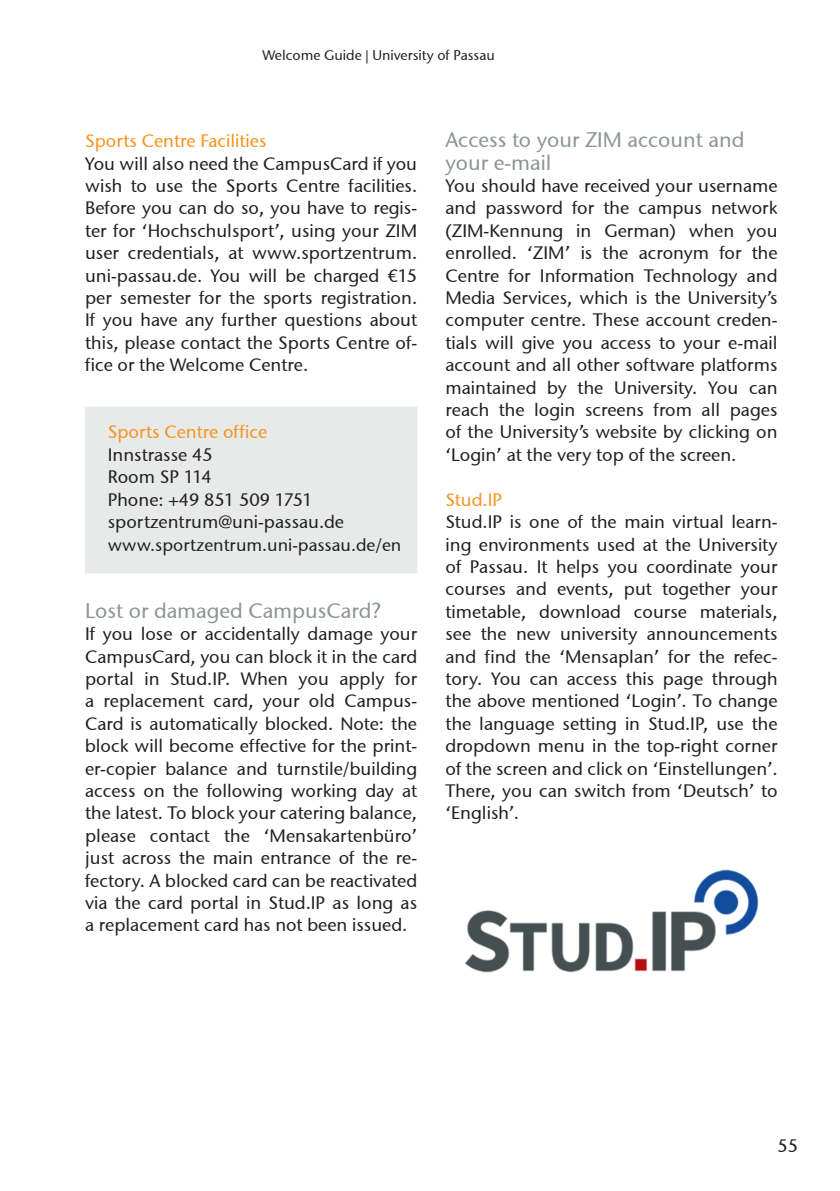
<style>
.page{position:relative;width:840px;height:1191px;background:#fff}
.page>*{position:absolute;margin:0;border:0;box-sizing:border-box;transform-origin:0 0}
.Überschrift_2{font:21px/22.4px "Stone Sans OSITCTT Medium";color:#8c9595}
.Fließtext{font:18px/22.4px "Stone Sans ITCTT Medium";color:#231f20;text-align:justify}
.Überschrift_3{font:18px "Stone Sans ITCTT Medium";color:#f7931d}
.Fließtext-2{font:18px "Stone Sans ITCTT Medium";color:#f7931d}
.Fließtext-3{font:17.4px "Stone Sans ITCTT Medium";color:#231f20}
.t1{font:14px "Stone Sans ITCTT Medium";color:#231f20}
</style>
<div class="page">
<img style="left:465px;top:869px;width:294px;height:104px">
<div style="left:85px;top:407px;width:332px;height:166px;background:#e8eaea"></div>
<p class="t1" style="left:262px;top:47px;width:234px">Welcome Guide | University of Passau</p>
<p class="Überschrift_3" style="left:85px;top:130px;width:183px">Sports Centre Facilities</p>
<p class="Fließtext" style="left:85px;top:152px;width:333px">You will also need the CampusCard if you wish to use the Sports Centre facilities.<br>Before you can do so, you have to regis&shy;ter for ‘Hochschulsport’, using your ZIM user credentials, at www.sportzentrum. uni-passau.de. You will be charged €15 per semester for the sports registration.<br>If you have any further questions about this, please contact the Sports Centre of&shy;fice or the Welcome Centre.</p>
<p class="Fließtext-2" style="left:108px;top:421px;width:161px">Sports Centre office</p>
<p class="Fließtext" style="left:108px;top:443px;width:106px">Innstrasse 45</p>
<p class="Fließtext" style="left:108px;top:466px;width:105px">Room SP 114</p>
<p class="Fließtext" style="left:108px;top:488px;width:206px">Phone: +49 851 509 1751</p>
<p class="Fließtext" style="left:108px;top:510px;width:238px">sportzentrum@uni-passau.de</p>
<p class="Fließtext-3" style="left:108px;top:534px;width:295px">www.sportzentrum.uni-passau.de/en</p>
<p class="Überschrift_2" style="left:85px;top:599px;width:297px">Lost or damaged CampusCard?</p>
<p class="Fließtext" style="left:85px;top:622px;width:333px">If you lose or accidentally damage your CampusCard, you can block it in the card portal in Stud.IP. When you apply for a replacement card, your old Campus-Card is automatically blocked. Note: the block will become effective for the print&shy;er-copier balance and turnstile/building access on the following working day at the latest. To block your catering balance, please contact the ‘Mensakartenbüro’ just across the main entrance of the re&shy;fectory. A blocked card can be reactivated via the card portal in Stud.IP as long as a replacement card has not been issued.</p>
<p class="Überschrift_2" style="left:445px;top:128px;width:300px">Access to your ZIM account and your e-mail</p>
<p class="Fließtext" style="left:445px;top:174px;width:333px">You should have received your username and password for the campus network (ZIM-Kennung in German) when you enrolled. ‘ZIM’ is the acronym for the Centre for Information Technology and Media Services, which is the University’s computer centre. These account creden&shy;tials will give you access to your e-mail account and all other software platforms maintained by the University. You can reach the login screens from all pages of the University’s website by clicking on ‘Login’ at the very top of the screen.</p>
<p class="Überschrift_3" style="left:445px;top:488px;width:58px">Stud.IP</p>
<p class="Fließtext" style="left:445px;top:510px;width:333px">Stud.IP is one of the main virtual learn&shy;ing environments used at the University of Passau. It helps you coordinate your courses and events, put together your timetable, download course materials, see the new university announcements and find the ‘Mensaplan’ for the refec&shy;tory. You can access this page through the above mentioned ‘Login’. To change the language setting in Stud.IP, use the dropdown menu in the top-right corner of the screen and click on ‘Einstellungen’.<br>There, you can switch from ‘Deutsch’ to ‘English’.</p>
<p class="Fließtext" style="left:777px;top:1134px;width:22px">55</p>
</div>
